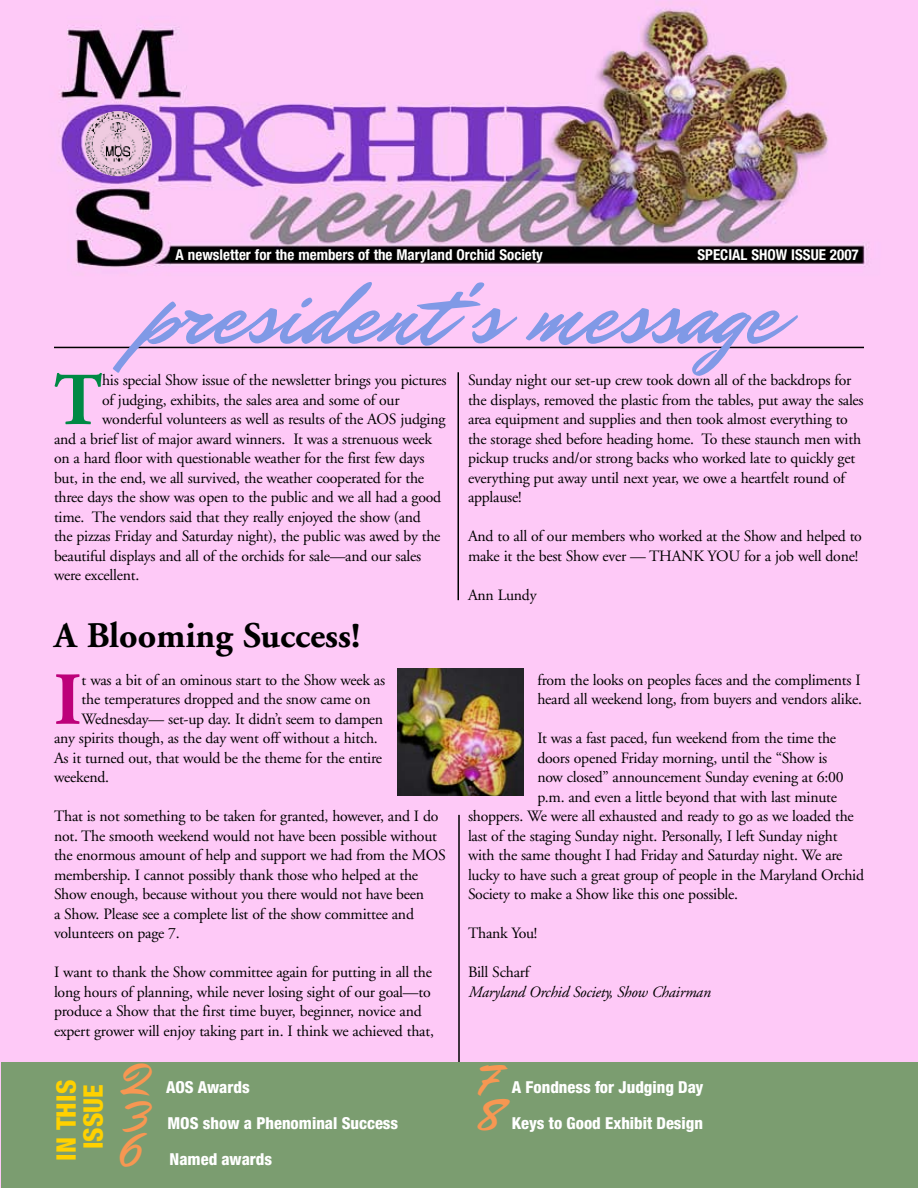
<style>
.page{position:relative;width:918px;height:1188px;background:#fff}
.page>*{position:absolute;margin:0;border:0;box-sizing:border-box;transform-origin:0 0}
.t1{font:90px "Mr Dafoe";color:#8099e6}
.t2{font:700 74.55px "Adobe Garamond";color:#008944}
.t3{font:700 74.55px "Adobe Garamond";color:#bd007a}
.t4{font:45px "Mr Dafoe";color:#f79752}
.t5{font:700 36px "Adobe Garamond";color:#000}
.t6{font:800 condensed 27px/27px "Helvetica Neue";color:#ffd100;text-align:center}
.t7{font:800 condensed 16.5px "Helvetica Neue";color:#fff}
.t8{font:15.75px/19.5px "Adobe Garamond";letter-spacing:-.015em;color:#000}
.t9{font:italic 15.75px "Adobe Garamond";letter-spacing:-.015em;color:#000}
.t10{font:700 condensed 15px "Helvetica Neue";color:#fff}
</style>
<div class="page">
<img style="left:0;top:0;width:918px;height:1188px">
<img style="left:84px;top:111px;width:68px;height:65px;border-radius:50%">
<hr style="left:54px;top:347px;width:810px;height:1px;background:#000">
<hr style="left:458px;top:372px;width:1px;height:228px;background:#000">
<hr style="left:458px;top:815px;width:2px;height:268px;background:#000">
<div style="left:2px;top:1062px;width:916px;height:126px;background:#7b9d70"></div>
<img style="left:398px;top:669px;width:126px;height:126px">
<p class="t10" style="left:176px;top:246px;width:369px">A newsletter for the members of the Maryland Orchid Society</p>
<p class="t10" style="left:698px;top:246px;width:163px">special show issue 2007</p>
<h1 class="t1" style="left:140px;top:254px;width:639px">president's message</h1>
<h2 class="t2" style="left:54px;top:360px;width:50px">T</h2>
<p class="t8" style="left:102px;top:371px;width:346px">his special Show issue of the newsletter brings you pictures</p>
<p class="t8" style="left:468px;top:371px;width:397px">Sunday night our set-up crew took down all of the backdrops for the displays, removed the plastic from the tables, put away the sales area equipment and supplies and then took almost everything to the storage shed before heading home. To these staunch men with pickup trucks and/or strong backs who worked late to quickly get everything put away until next year, we owe a heartfelt round of applause!</p>
<p class="t8" style="left:468px;top:527px;width:395px">And to all of our members who worked at the Show and helped to make it the best Show ever — THANK YOU for a job well done!</p>
<p class="t8" style="left:468px;top:585px;width:70px">Ann Lundy</p>
<p class="t8" style="left:102px;top:390px;width:299px">of judging, exhibits, the sales area and some of our</p>
<p class="t8" style="left:102px;top:410px;width:345px">wonderful volunteers as well as results of the AOS judging</p>
<p class="t8" style="left:54px;top:429px;width:380px">and a brief list of major award winners. It was a strenuous week</p>
<p class="t8" style="left:54px;top:449px;width:372px">on a hard floor with questionable weather for the first few days</p>
<p class="t8" style="left:54px;top:468px;width:372px">but, in the end, we all survived, the weather cooperated for the</p>
<p class="t8" style="left:54px;top:488px;width:389px">three days the show was open to the public and we all had a good</p>
<p class="t8" style="left:54px;top:507px;width:368px">time. The vendors said that they really enjoyed the show (and</p>
<p class="t8" style="left:54px;top:527px;width:388px">the pizzas Friday and Saturday night), the public was awed by the</p>
<p class="t8" style="left:54px;top:546px;width:369px">beautiful displays and all of the orchids for sale—and our sales</p>
<p class="t8" style="left:54px;top:566px;width:87px">were excellent.</p>
<h3 class="t5" style="left:54px;top:616px;width:308px">A Blooming Success!</h3>
<h2 class="t3" style="left:54px;top:659px;width:29px">I</h2>
<p class="t8" style="left:82px;top:670px;width:305px">t was a bit of an ominous start to the Show week as</p>
<p class="t8" style="left:82px;top:690px;width:290px">the temperatures dropped and the snow came on</p>
<p class="t8" style="left:82px;top:709px;width:303px">Wednesday— set-up day. It didn’t seem to dampen</p>
<p class="t8" style="left:54px;top:729px;width:325px">any spirits though, as the day went off without a hitch.</p>
<p class="t8" style="left:54px;top:748px;width:330px">As it turned out, that would be the theme for the entire</p>
<p class="t8" style="left:54px;top:768px;width:57px">weekend.</p>
<p class="t8" style="left:54px;top:807px;width:393px">That is not something to be taken for granted, however, and I do not. The smooth weekend would not have been possible without the enormous amount of help and support we had from the MOS membership. I cannot possibly thank those who helped at the Show enough, because without you there would not have been<br>a Show. Please see a complete list of the show committee and volunteers on page 7.</p>
<p class="t8" style="left:54px;top:963px;width:381px">I want to thank the Show committee again for putting in all the long hours of planning, while never losing sight of our goal—to produce a Show that the first time buyer, beginner, novice and expert grower will enjoy taking part in. I think we achieved that,</p>
<h3 class="t6" style="left:52px;top:1161px;width:80px;rotate:-90deg">In this issue</h3>
<h3 class="t4" style="left:122px;top:1049px;width:29px">2</h3>
<h3 class="t4" style="left:122px;top:1085px;width:30px">3</h3>
<h3 class="t4" style="left:122px;top:1121px;width:20px">6</h3>
<p class="t7" style="left:166px;top:1077px;width:85px">AOS Awards</p>
<p class="t7" style="left:167px;top:1113px;width:232px">MOS show a Phenominal Success</p>
<p class="t7" style="left:170px;top:1149px;width:104px">Named awards</p>
<p class="t8" style="left:537px;top:670px;width:326px">from the looks on peoples faces and the compliments I heard all weekend long, from buyers and vendors alike.</p>
<p class="t8" style="left:537px;top:729px;width:300px">It was a fast paced, fun weekend from the time the</p>
<p class="t8" style="left:537px;top:748px;width:292px">doors opened Friday morning, until the “Show is</p>
<p class="t8" style="left:537px;top:768px;width:308px">now closed” announcement Sunday evening at 6:00</p>
<p class="t8" style="left:537px;top:787px;width:301px">p.m. and even a little beyond that with last minute</p>
<p class="t8" style="left:468px;top:807px;width:387px">shoppers. We were all exhausted and ready to go as we loaded the</p>
<p class="t8" style="left:468px;top:826px;width:371px">last of the staging Sunday night. Personally, I left Sunday night</p>
<p class="t8" style="left:468px;top:846px;width:376px">with the same thought I had Friday and Saturday night. We are</p>
<p class="t8" style="left:468px;top:865px;width:398px">lucky to have such a great group of people in the Maryland Orchid</p>
<p class="t8" style="left:468px;top:885px;width:272px">Society to make a Show like this one possible.</p>
<p class="t8" style="left:468px;top:924px;width:71px">Thank You!</p>
<p class="t8" style="left:468px;top:963px;width:63px">Bill Scharf</p>
<p class="t9" style="left:468px;top:983px;width:244px">Maryland Orchid Society, Show Chairman</p>
<h3 class="t4" style="left:478px;top:1049px;width:24px">7</h3>
<p class="t7" style="left:512px;top:1077px;width:193px">A Fondness for Judging Day</p>
<h3 class="t4" style="left:478px;top:1085px;width:24px">8</h3>
<p class="t7" style="left:512px;top:1113px;width:193px">Keys to Good Exhibit Design</p>
</div>
